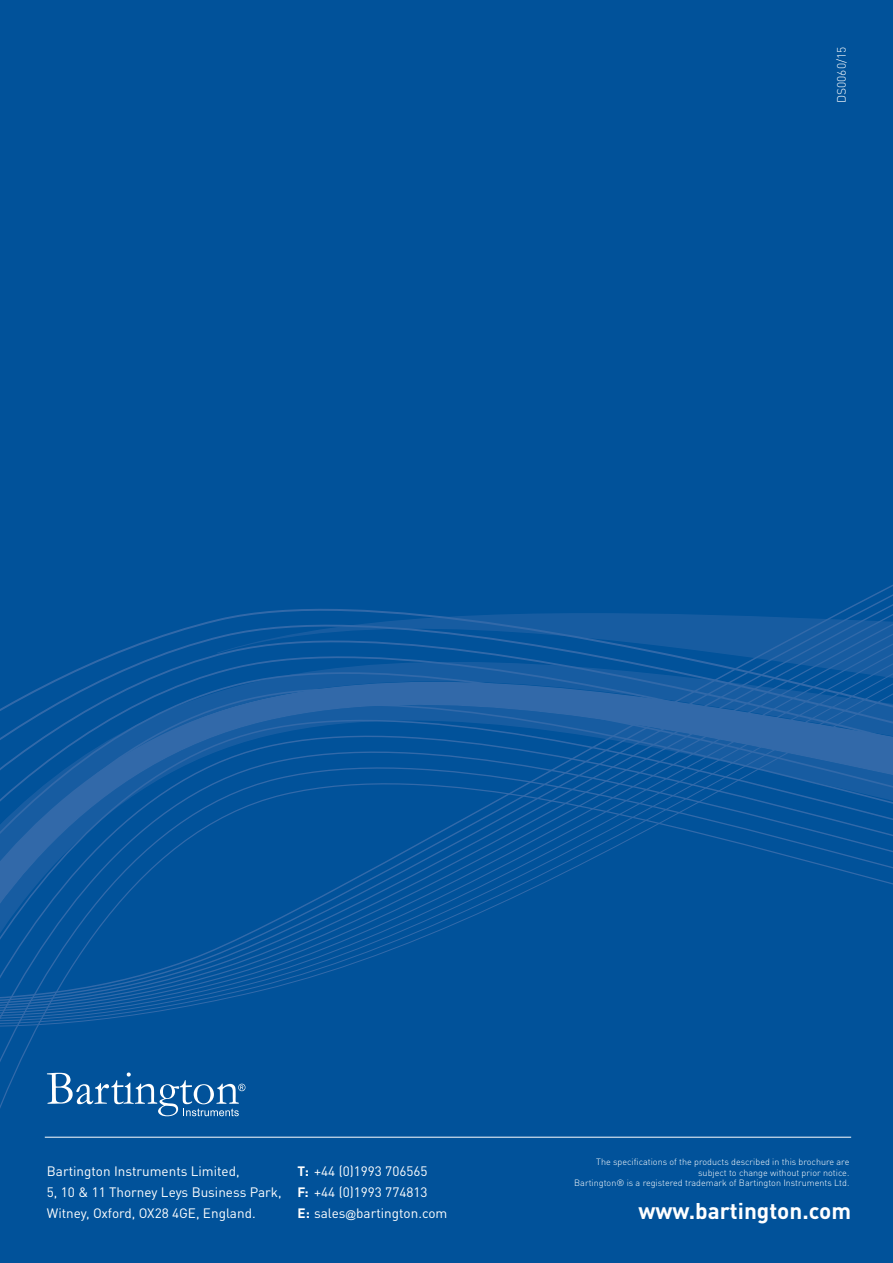
<style>
.page{position:relative;width:893px;height:1263px;background:#01529a}
.page>*{position:absolute;margin:0;border:0;box-sizing:border-box;transform-origin:0 0}
.cover_-_back_cover_U{font:700 22.5px "DINOT";color:#fff}
.cover_-_address{font:13.5px "DINOT";color:#fff}
.t1{font:300 12px "DINOT";color:#fff}
.cover_-_back_cover{font:300 9px/10.5px "DINOT";color:#fff;text-align:right}
.s1{font-weight:700}
.s2{font-family:"Gill Sans";font-size:10.5px}
</style>
<div class="page">
<svg style="left:0;top:584px;width:893px;height:447px"></svg>
<hr style="left:45px;top:1137px;width:806px;height:1px;background:#fff">
<svg style="left:47px;top:1072px;width:198px;height:44px"></svg>
<h3 class="t1" style="left:834px;top:103px;width:58px;rotate:-90deg">DS0060/15</h3>
<p class="cover_-_address" style="left:47px;top:1163px;width:194px">Bartington Instruments Limited,</p>
<p class="cover_-_address" style="left:47px;top:1184px;width:236px">5, 10 &amp; 11 Thorney Leys Business Park,</p>
<p class="cover_-_address" style="left:47px;top:1205px;width:210px">Witney, Oxford, OX28 4GE, England.</p>
<p class="cover_-_address" style="left:298px;top:1163px;width:131px"><span class="s1">T:</span> +44 (0)1993 706565</p>
<p class="cover_-_address" style="left:298px;top:1184px;width:131px"><span class="s1">F:</span> +44 (0)1993 774813</p>
<p class="cover_-_address" style="left:298px;top:1205px;width:151px"><span class="s1">E:</span> sales<span class="s2">@</span>bartington.com</p>
<p class="cover_-_back_cover" style="left:596px;top:1156px;width:255px">The specifications of the products described in this brochure are subject to change without prior notice.</p>
<p class="cover_-_back_cover" style="left:574px;top:1177px;width:277px">Bartington® is a registered trademark of Bartington Instruments Ltd.</p>
<p class="cover_-_back_cover_U" style="left:638px;top:1196px;width:214px">www.bartington.com</p>
</div>
